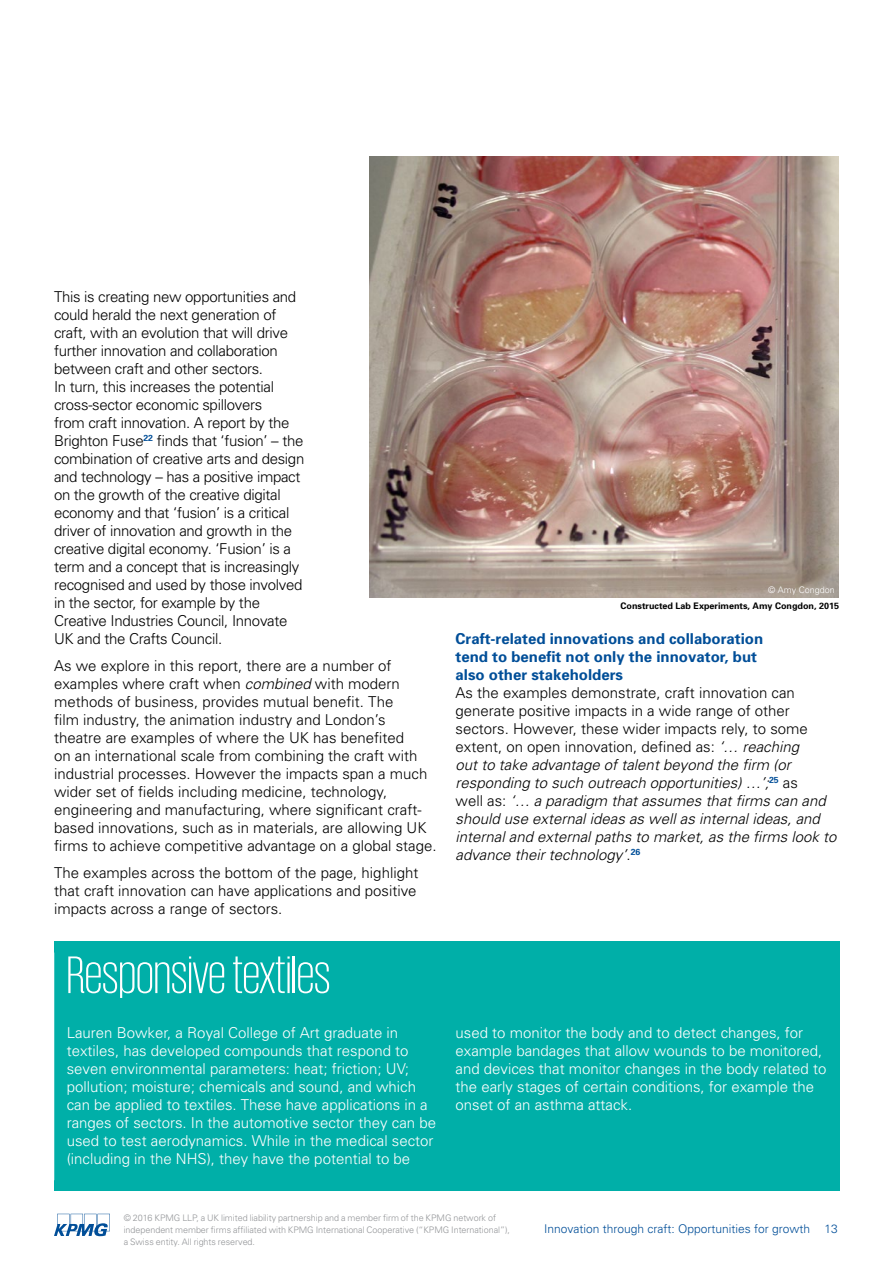
<style>
.page{position:relative;width:893px;height:1263px;background:#fff}
.page>*{position:absolute;margin:0;border:0;box-sizing:border-box;transform-origin:0 0}
.t1{font:300 54px "KPMG";color:#fff}
.t2{font:300 15px/18px "Univers";letter-spacing:-.02em;color:#000}
.t3{font:300 15px/18px "Univers";color:#fff}
.t4{font:300 15px/18px "Univers";color:#000}
.t5{font:italic 300 15px/18px "Univers";color:#000}
.t6{font:700 15px/18px "Univers";color:#004e98}
.t7{font:300 12px "Univers";color:#004e98}
.t8{font:300 9px/12px "Univers";letter-spacing:-.005em;color:#939598}
.t9{font:700 9px "Univers";color:#000}
.t10{font:300 9px "Univers";color:#fff}
.s1{font-style:italic}
.s2{font-style:normal}
</style>
<div class="page">
<div style="left:54px;top:941px;width:785px;height:250px;background:#00afa8"></div>
<hr style="left:54px;top:952px;width:1px;height:228px;background:#fff">
<img style="left:370px;top:156px;width:469px;height:442px">
<svg style="left:54px;top:1214px;width:56px;height:22px"></svg>
<p class="t2" style="left:54px;top:287px;width:252px">This is creating new opportunities and could herald the next generation of craft, with an evolution that will drive further innovation and collaboration between craft and other sectors.<br>In turn, this increases the potential cross-sector economic spillovers<br>from craft innovation. A report by the Brighton Fuse<sup>22</sup> finds that ‘fusion’ – the combination of creative arts and design and technology – has a positive impact on the growth of the creative digital economy and that ‘fusion’ is a critical driver of innovation and growth in the creative digital economy. ‘Fusion’ is a term and a concept that is increasingly recognised and used by those involved in the sector, for example by the Creative Industries Council, Innovate UK and the Crafts Council.</p>
<p class="t4" style="left:54px;top:656px;width:384px">As we explore in this report, there are a number of examples where craft when <span class="s1">combined</span> with modern methods of business, provides mutual benefit. The<br>film industry, the animation industry and London’s theatre are examples of where the UK has benefited<br>on an international scale from combining the craft with industrial processes. However the impacts span a much wider set of fields including medicine, technology, engineering and manufacturing, where significant craft&shy;based innovations, such as in materials, are allowing UK firms to achieve competitive advantage on a global stage.</p>
<p class="t2" style="left:54px;top:863px;width:366px;text-align:justify">The examples across the bottom of the page, highlight that craft innovation can have applications and positive impacts across a range of sectors.</p>
<p class="t10" style="left:768px;top:585px;width:68px">© Amy Congdon</p>
<p class="t9" style="left:621px;top:600px;width:220px">Constructed Lab Experiments, Amy Congdon, 2015</p>
<p class="t6" style="left:456px;top:629px;width:309px">Craft-related innovations and collaboration tend to benefit not only the innovator, but also other stakeholders</p>
<p class="t5" style="left:456px;top:683px;width:382px"><span class="s2">As the examples demonstrate, craft innovation can generate positive impacts in a wide range of other sectors. However, these wider impacts rely, to some extent, on open innovation, defined as:</span> ‘… reaching<br>out to take advantage of talent beyond the firm (or responding to such outreach opportunities) …’;<sup>25</sup> <span class="s2">as<br>well as:</span> ‘… a paradigm that assumes that firms can and should use external ideas as well as internal ideas, and internal and external paths to market, as the firms look to advance their technology’<span class="s2">.</span><sup>26</sup></p>
<h1 class="t1" style="left:67px;top:949px;width:265px">Responsive textiles</h1>
<p class="t3" style="left:67px;top:1023px;width:371px">Lauren Bowker, a Royal College of Art graduate in textiles, has developed compounds that respond to seven environmental parameters: heat; friction; UV; pollution; moisture; chemicals and sound, and which can be applied to textiles. These have applications in a ranges of sectors. In the automotive sector they can be used to test aerodynamics. While in the medical sector (including in the NHS), they have the potential to be</p>
<p class="t3" style="left:456px;top:1023px;width:372px">used to monitor the body and to detect changes, for example bandages that allow wounds to be monitored, and devices that monitor changes in the body related to the early stages of certain conditions, for example the onset of an asthma attack.</p>
<p class="t8" style="left:124px;top:1211px;width:388px">© 2016 KPMG LLP, a UK limited liability partnership and a member firm of the KPMG network of independent member firms affiliated with KPMG International Cooperative (“KPMG International”), a Swiss entity. All rights reserved.</p>
<p class="t7" style="left:544px;top:1221px;width:295px">Innovation through craft: Opportunities for growth 13</p>
</div>
